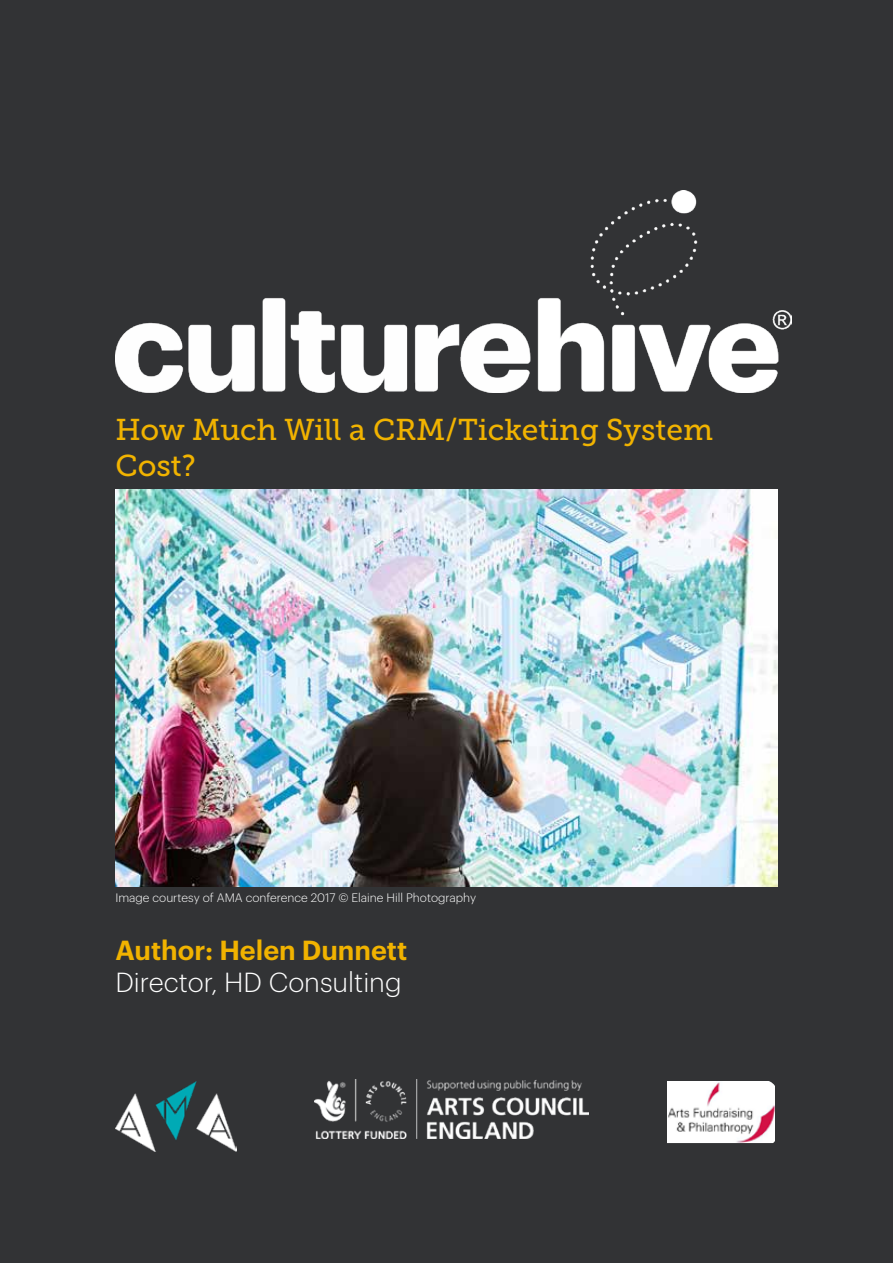
<style>
.page{position:relative;width:893px;height:1263px;background:#323335}
.page>*{position:absolute;margin:0;border:0;box-sizing:border-box;transform-origin:0 0}
.t1{font:30px/36px "Museo Slab 500";color:#f1b300}
.t2{font:300 27px "Graphik";color:#fff}
.t3{font:600 27px "Graphik";color:#f1b300}
.t4{font:300 12px "Graphik";color:#fff}
</style>
<div class="page">
<img style="left:115px;top:190px;width:676px;height:202px">
<img style="left:115px;top:1081px;width:122px;height:70px">
<img style="left:315px;top:1079px;width:274px;height:59px">
<img style="left:667px;top:1081px;width:108px;height:62px">
<img style="left:115px;top:489px;width:662px;height:398px">
<h1 class="t1" style="left:115px;top:412px;width:599px">How Much Will a CRM/Ticketing System<br>Cost?</h1>
<p class="t4" style="left:115px;top:889px;width:362px">Image courtesy of AMA conference 2017 © Elaine Hill Photography</p>
<h2 class="t3" style="left:115px;top:929px;width:293px">Author: Helen Dunnett</h2>
<h2 class="t2" style="left:115px;top:963px;width:288px">Director, HD Consulting</h2>
</div>
